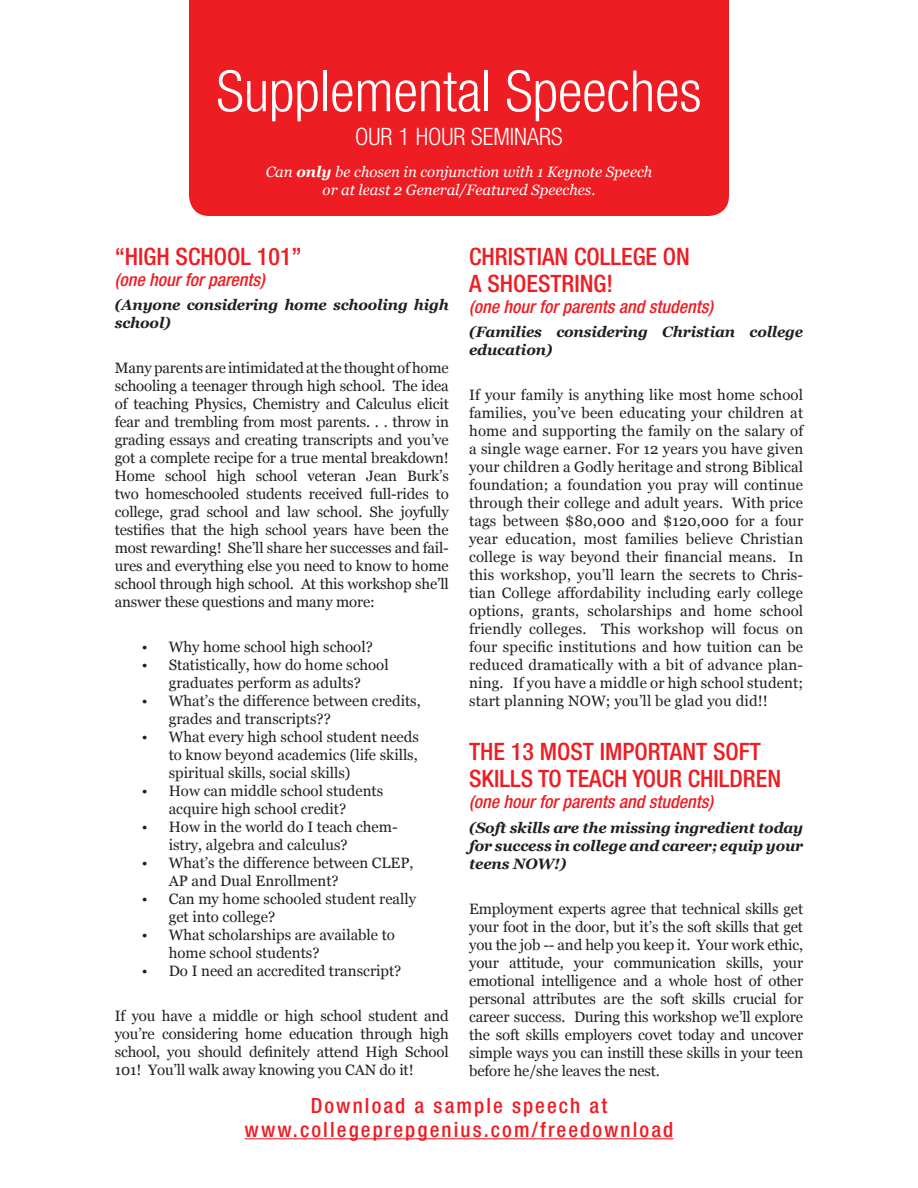
<style>
.page{position:relative;width:918px;height:1188px;background:#fff}
.page>*{position:absolute;margin:0;border:0;box-sizing:border-box;transform-origin:0 0}
.t1{font:300 condensed 57px "Helvetica Neue LT Std";color:#fff}
.t2{font:500 condensed 24px/27px "Helvetica Neue LT Std";color:#ee1d23}
.t3{font:300 condensed 24px "Helvetica Neue LT Std";color:#fff}
.t4{font:500 condensed 21px/24px "Helvetica Neue LT Std";letter-spacing:.1em;color:#ee1d23;text-align:center}
.t5{font:italic 500 condensed 18px "Helvetica Neue LT Std";color:#ee1d23}
.t6{font:15px/18px "Georgia";color:#231f20}
.t7{font:italic 700 15px/18px "Georgia";letter-spacing:-.01em;color:#231f20}
.t8{font:italic 15px/18px "Georgia";color:#fff;text-align:center}
.s1{font-weight:700}
</style>
<div class="page">
<div style="left:189px;top:0;width:540px;height:216px;background:#ee1d23"></div>
<hr style="left:245px;top:1138px;width:428px;height:1px;background:#ee1d23">
<h1 class="t1" style="left:216px;top:58px;width:487px">Supplemental Speeches</h1>
<h2 class="t3" style="left:355px;top:123px;width:209px">OUR 1 HOUR SEMINARS</h2>
<p class="t8" style="left:266px;top:162px;width:388px">Can <span class="s1">only</span> be chosen in conjunction with 1 Keynote Speech or at least 2 General/Featured Speeches.</p>
<h2 class="t2" style="left:115px;top:242px;width:189px">“HIGH SCHOOL 101”</h2>
<p class="t5" style="left:115px;top:269px;width:152px">(one hour for parents)</p>
<p class="t7" style="left:115px;top:296px;width:336px">(Anyone considering home schooling high school)</p>
<p class="t6" style="left:115px;top:360px;width:336px;text-align:justify">Many parents are intimidated at the thought of home schooling a teenager through high school. The idea of teaching Physics, Chemistry and Calculus elicit fear and trembling from most parents. . . throw in grading essays and creating transcripts and you’ve got a complete recipe for a true mental breakdown!<br>Home school high school veteran Jean Burk’s two homeschooled students received full-rides to college, grad school and law school. She joyfully testifies that the high school years have been the most rewarding! She’ll share her successes and fail&shy;ures and everything else you need to know to home school through high school. At this workshop she’ll answer these questions and many more:</p>
<p class="t6" style="left:142px;top:639px;width:233px">• Why home school high school?</p>
<p class="t6" style="left:142px;top:657px;width:248px;text-align:center">• Statistically, how do home school graduates perform as adults?</p>
<p class="t6" style="left:169px;top:693px;width:254px;text-indent:-27px">• What’s the difference between credits, grades and transcripts??</p>
<p class="t6" style="left:169px;top:729px;width:252px;text-align:justify;text-indent:-27px">• What every high school student needs to know beyond academics (life skills, spiritual skills, social skills)</p>
<p class="t6" style="left:169px;top:783px;width:216px;text-indent:-27px">• How can middle school students acquire high school credit?</p>
<p class="t6" style="left:169px;top:819px;width:231px;text-indent:-27px">• How in the world do I teach chem&shy;istry, algebra and calculus?</p>
<p class="t6" style="left:169px;top:855px;width:246px;text-indent:-27px">• What’s the difference between CLEP,<br>AP and Dual Enrollment?</p>
<p class="t6" style="left:169px;top:891px;width:249px;text-indent:-27px">• Can my home schooled student really get into college?</p>
<p class="t6" style="left:169px;top:927px;width:228px;text-indent:-27px">• What scholarships are available to home school students?</p>
<p class="t6" style="left:142px;top:963px;width:261px">• Do I need an accredited transcript?</p>
<p class="t6" style="left:115px;top:1008px;width:336px;text-align:justify">If you have a middle or high school student and you’re considering home education through high school, you should definitely attend High School 101! You’ll walk away knowing you CAN do it!</p>
<h2 class="t2" style="left:469px;top:242px;width:222px">CHRISTIAN COLLEGE ON<br>A SHOESTRING!</h2>
<p class="t5" style="left:469px;top:296px;width:246px">(one hour for parents and students)</p>
<p class="t7" style="left:469px;top:323px;width:336px">(Families considering Christian college education)</p>
<p class="t6" style="left:469px;top:387px;width:336px;text-align:justify">If your family is anything like most home school families, you’ve been educating your children at home and supporting the family on the salary of a single wage earner. For 12 years you have given your children a Godly heritage and strong Biblical foundation; a foundation you pray will continue through their college and adult years. With price tags between $80,000 and $120,000 for a four year education, most families believe Christian college is way beyond their financial means. In this workshop, you’ll learn the secrets to Chris&shy;tian College affordability including early college options, grants, scholarships and home school friendly colleges. This workshop will focus on four specific institutions and how tuition can be reduced dramatically with a bit of advance plan&shy;ning. If you have a middle or high school student; start planning NOW; you’ll be glad you did!!</p>
<h2 class="t2" style="left:469px;top:738px;width:314px">THE 13 MOST IMPORTANT SOFT<br>SKILLS TO TEACH YOUR CHILDREN</h2>
<p class="t5" style="left:469px;top:791px;width:246px">(one hour for parents and students)</p>
<p class="t7" style="left:469px;top:819px;width:336px;text-align:justify">(Soft skills are the missing ingredient today for success in college and career; equip your teens NOW!)</p>
<p class="t6" style="left:469px;top:900px;width:336px;text-align:justify">Employment experts agree that technical skills get your foot in the door, but it’s the soft skills that get you the job -- and help you keep it. Your work ethic, your attitude, your communication skills, your emotional intelligence and a whole host of other personal attributes are the soft skills crucial for career success. During this workshop we’ll explore the soft skills employers covet today and uncover simple ways you can instill these skills in your teen before he/she leaves the nest.</p>
<h3 class="t4" style="left:245px;top:1093px;width:430px">Download a sample speech at www.collegeprepgenius.com/freedownload</h3>
</div>
